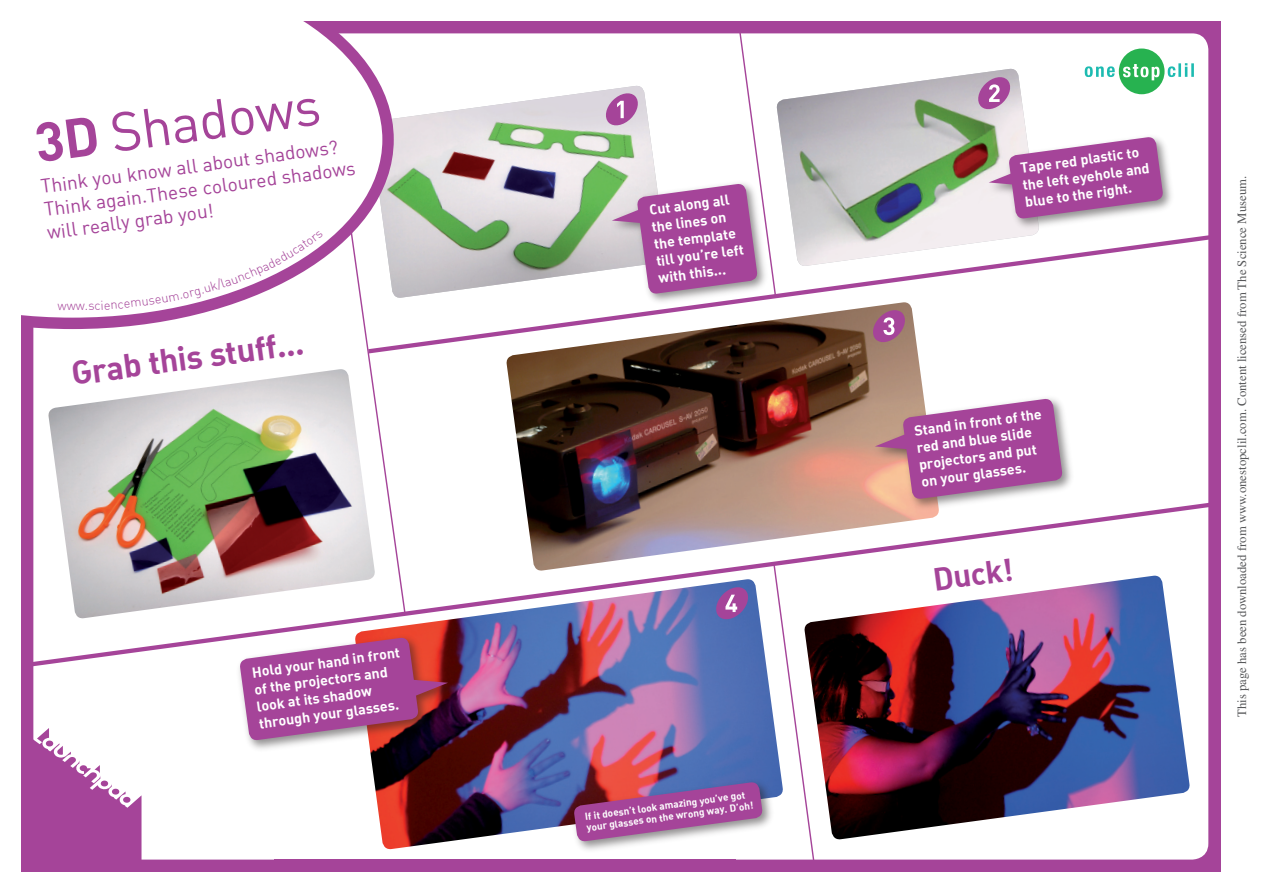
<style>
.page{position:relative;width:1263px;height:893px;background:#fff}
.page>*{position:absolute;margin:0;border:0;box-sizing:border-box;transform-origin:0 0}
.t1{font:54.3px "SMDIN";color:#a54499}
.t2{font:32.85px "SMDIN Bold";color:#a54499}
.t3{font:31.5px "SMDIN Bold";color:#a54499}
.t4{font:19.35px/23px "SMDIN";color:#a54499}
.t5{font:14.25px/17.1px "SMDIN Bold";color:#fff}
.t6{font:12.9px "SMDIN Light";color:#a54499}
.design_cue{font:12.75px "Times LT Std";color:#57585a}
.t7{font:10.05px/11.4px "SMDIN Bold";color:#fff}
.s1{font-family:"SMDIN Bold"}
</style>
<div class="page">
<div style="left:21px;top:21px;width:1199px;height:851px;background:#a54499"></div>
<div style="left:33px;top:33px;width:1175px;height:827px;background:#fff;border-radius:16px"></div>
<img style="left:394px;top:90px;width:210px;height:114px">
<img style="left:48px;top:369px;width:294px;height:102px">
<img style="left:506px;top:356px;width:418px;height:115px">
<img style="left:822px;top:670px;width:368px;height:170px">
<img style="left:370px;top:670px;width:402px;height:180px">
<img style="left:777px;top:69px;width:249px;height:135px">
<svg style="left:406px;top:204px;width:803px;height:152px"></svg>
<img style="left:33px;top:471px;width:1176px;height:199px">
<svg style="left:772px;top:560px;width:50px;height:300px"></svg>
<svg style="left:342px;top:174px;width:64px;height:440px"></svg>
<svg style="left:21px;top:21px;width:373px;height:308px"></svg>
<svg style="left:976px;top:75px;width:36px;height:36px"></svg>
<svg style="left:871px;top:308px;width:36px;height:36px"></svg>
<svg style="left:714px;top:585px;width:36px;height:36px"></svg>
<div style="left:609px;top:179px;width:161px;height:128px;background:#231f20;opacity:.5"></div>
<svg style="left:604px;top:33px;width:173px;height:266px"></svg>
<div style="left:986px;top:132px;width:189px;height:99px;background:#231f20;opacity:.5"></div>
<svg style="left:989px;top:136px;width:175px;height:83px"></svg>
<div style="left:872px;top:394px;width:203px;height:118px;background:#231f20;opacity:.5"></div>
<svg style="left:875px;top:398px;width:188px;height:102px"></svg>
<div style="left:235px;top:633px;width:223px;height:120px;background:#231f20;opacity:.5"></div>
<svg style="left:239px;top:637px;width:209px;height:104px"></svg>
<div style="left:569px;top:777px;width:206px;height:77px;background:#231f20;opacity:.5"></div>
<svg style="left:573px;top:781px;width:190px;height:61px"></svg>
<svg style="left:33px;top:728px;width:109px;height:132px"></svg>
<div style="left:1119px;top:49px;width:45px;height:45px;background:#27b250;border-radius:50%"></div>
<svg style="left:1085px;top:66px;width:30px;height:11px"></svg>
<svg style="left:1123px;top:64px;width:36px;height:16px"></svg>
<svg style="left:1168px;top:63px;width:26px;height:14px"></svg>
<svg style="left:58px;top:304px;width:9px;height:6px"></svg>
<svg style="left:76px;top:230px;width:247px;height:80px"></svg>
<p class="t1" style="left:30px;top:110px;width:289px;rotate:-8deg"><span class="s1">3D</span> Shadows</p>
<p class="t4" style="left:39px;top:176px;width:316px;rotate:-8deg">Think you know all about shadows?<br>Think again.These coloured shadows will really grab you!</p>
<p class="t6" style="left:67px;top:298px;width:11px">w</p>
<p class="t2" style="left:69px;top:353px;width:236px;rotate:-8deg">Grab this stuff…</p>
<p class="t5" style="left:251px;top:664px;width:151px;rotate:-8deg">Hold your hand in front of the projectors and look at its shadow through your glasses.</p>
<p class="t5" style="left:648px;top:201px;width:90px;rotate:-8deg">Cut along all the lines on the template till you’re left with this...</p>
<p class="t7" style="left:584px;top:811px;width:170px;rotate:-8deg">If it doesn’t look amazing you’ve got your glasses on the wrong way. D’oh!</p>
<p class="t5" style="left:1019px;top:159px;width:129px;rotate:-8deg">Tape red plastic to the left eyehole and blue to the right.</p>
<p class="t5" style="left:913px;top:422px;width:130px;rotate:-8deg">Stand in front of the red and blue slide projectors and put on your glasses.</p>
<p class="t3" style="left:930px;top:560px;width:82px;rotate:-8deg">Duck!</p>
<p class="design_cue" style="left:1234px;top:717px;width:543px;rotate:-90deg">This page has been downloaded from www.onestopclil.com. Content licensed from The Science Museum.</p>
</div>
